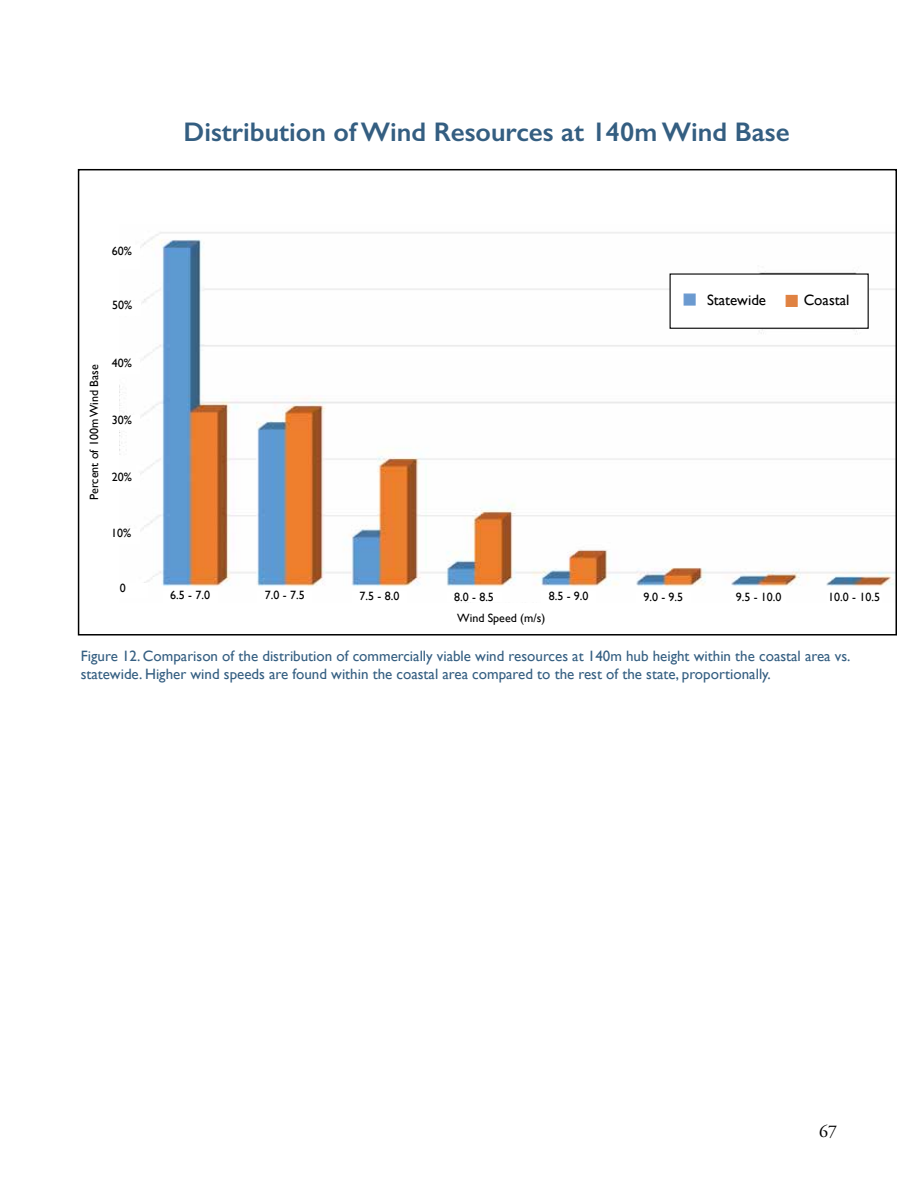
<style>
.page{position:relative;width:918px;height:1188px;background:#fff}
.page>*{position:absolute;margin:0;border:0;box-sizing:border-box;transform-origin:0 0}
.t1{font:600 27px "Gill Sans";color:#345e81}
.t2{font:18px "Adobe Garamond Pro";color:#000}
.t3{font:15px/18px "Gill Sans";color:#345e81}
.t4{font:15px "Gill Sans";color:#000}
.t5{font:12px "Gill Sans";color:#000}
</style>
<div class="page">
<img style="left:120px;top:232px;width:774px;height:355px">
<div style="left:670px;top:274px;width:198px;height:54px;background:#fff"></div>
<div style="left:670px;top:273px;width:199px;height:56px;border:1px solid #000"></div>
<div style="left:786px;top:295px;width:12px;height:12px;background:#e08242;border:1px solid #e08242"></div>
<div style="left:684px;top:294px;width:12px;height:12px;background:#6b9ad0;border:1px solid #6b9ad0"></div>
<div style="left:112px;top:245px;width:28px;height:24px;background:#fff"></div>
<div style="left:112px;top:301px;width:28px;height:15px;background:#fff"></div>
<div style="left:112px;top:359px;width:28px;height:15px;background:#fff"></div>
<div style="left:112px;top:415px;width:28px;height:15px;background:#fff"></div>
<div style="left:112px;top:473px;width:28px;height:15px;background:#fff"></div>
<div style="left:111px;top:529px;width:28px;height:15px;background:#fff"></div>
<div style="left:120px;top:584px;width:28px;height:14px;background:#fff"></div>
<div style="left:78px;top:169px;width:819px;height:467px;border:2px solid #000"></div>
<h1 class="t1" style="left:183px;top:116px;width:608px">Distribution of Wind Resources at 140m Wind Base</h1>
<p class="t5" style="left:112px;top:244px;width:22px">60%</p>
<p class="t5" style="left:112px;top:298px;width:22px">50%</p>
<p class="t5" style="left:87px;top:500px;width:137px;rotate:-90deg">Percent of 100m Wind Base</p>
<p class="t5" style="left:112px;top:356px;width:22px">40%</p>
<p class="t5" style="left:112px;top:412px;width:22px">30%</p>
<p class="t5" style="left:112px;top:470px;width:22px">20%</p>
<p class="t5" style="left:111px;top:526px;width:22px">10%</p>
<p class="t5" style="left:120px;top:581px;width:7px">0</p>
<p class="t4" style="left:707px;top:292px;width:61px">Statewide</p>
<p class="t4" style="left:804px;top:292px;width:47px">Coastal</p>
<p class="t5" style="left:170px;top:588px;width:41px">6.5 - 7.0</p>
<p class="t5" style="left:265px;top:588px;width:41px">7.0 - 7.5</p>
<p class="t5" style="left:360px;top:589px;width:41px">7.5 - 8.0</p>
<p class="t5" style="left:454px;top:590px;width:41px">8.0 - 8.5</p>
<p class="t5" style="left:549px;top:589px;width:41px">8.5 - 9.0</p>
<p class="t5" style="left:643px;top:590px;width:41px">9.0 - 9.5</p>
<p class="t5" style="left:736px;top:590px;width:47px">9.5 - 10.0</p>
<p class="t5" style="left:828px;top:590px;width:53px">10.0 - 10.5</p>
<p class="t5" style="left:457px;top:610px;width:90px">Wind Speed (m/s)</p>
<p class="t3" style="left:81px;top:647px;width:771px">Figure 12. Comparison of the distribution of commercially viable wind resources at 140m hub height within the coastal area vs. statewide. Higher wind speeds are found within the coastal area compared to the rest of the state, proportionally.</p>
<p class="t2" style="left:819px;top:1120px;width:19px">67</p>
</div>
